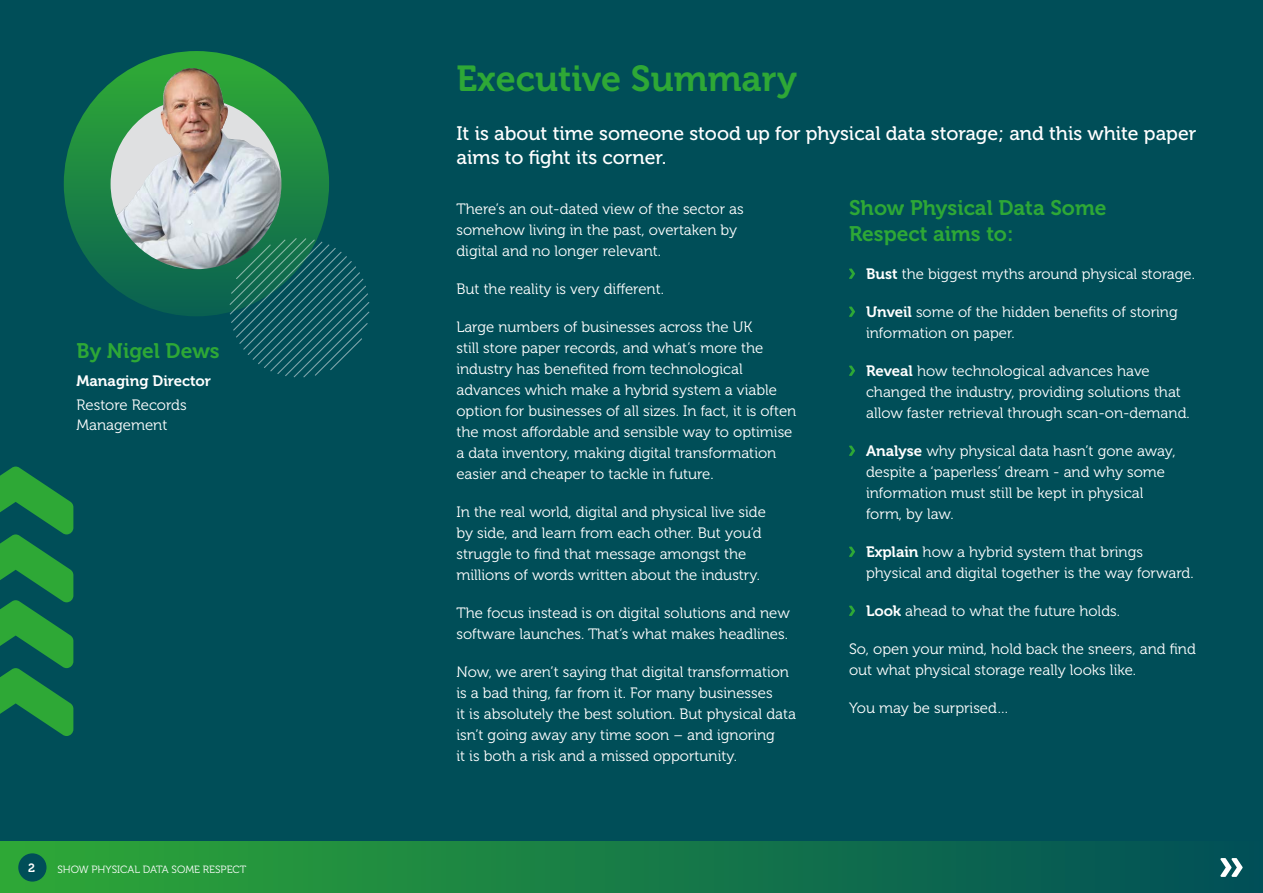
<style>
.page{position:relative;width:1263px;height:893px;background:#004e58}
.page>*{position:absolute;margin:0;border:0;box-sizing:border-box;transform-origin:0 0}
.t1{font:36px "Museo 700";color:#2ea836}
.t2{font:21px/25.5px "Museo 700";color:#2ea836}
.t3{font:19.5px/24px "Museo 500";color:#fff}
.t4{font:15px/21px "Museo 300";color:#fff}
.t5{font:15px "Museo 700";color:#fff}
.t6{font:12px "Museo 700";color:#fff}
.t7{font:10.5px "Museo 300";color:#fff}
.s1{font-family:"Museo 700"}
</style>
<div class="page">
<svg style="left:849px;top:269px;width:6px;height:10px"></svg>
<svg style="left:849px;top:307px;width:6px;height:10px"></svg>
<svg style="left:849px;top:366px;width:6px;height:10px"></svg>
<svg style="left:849px;top:446px;width:6px;height:10px"></svg>
<svg style="left:849px;top:547px;width:6px;height:10px"></svg>
<svg style="left:849px;top:606px;width:6px;height:10px"></svg>
<svg style="left:64px;top:51px;width:265px;height:265px"></svg>
<svg style="left:230px;top:238px;width:139px;height:139px"></svg>
<svg style="left:0;top:467px;width:73px;height:269px"></svg>
<img style="left:160px;top:68px;width:91px;height:77px">
<div style="left:0;top:842px;width:1263px;height:51px;background:linear-gradient(to right,#2fa836,#004f58)"></div>
<div style="left:18px;top:853px;width:29px;height:29px;background:#004e58;border-radius:50%"></div>
<svg style="left:1220px;top:858px;width:22px;height:19px"></svg>
<h2 class="t2" style="left:77px;top:338px;width:145px">By Nigel Dews</h2>
<p class="t5" style="left:77px;top:373px;width:136px">Managing Director</p>
<p class="t4" style="left:77px;top:395px;width:112px;line-height:19.5px">Restore Records<br>Management</p>
<p class="t6" style="left:28px;top:861px;width:8px">2</p>
<p class="t7" style="left:57px;top:864px;width:190px">SHOW PHYSICAL DATA SOME RESPECT</p>
<h1 class="t1" style="left:456px;top:58px;width:342px">Executive Summary</h1>
<h3 class="t3" style="left:456px;top:122px;width:741px">It is about time someone stood up for physical data storage; and this white paper aims to fight its corner.</h3>
<p class="t4" style="left:456px;top:198px;width:289px">There’s an out-dated view of the sector as somehow living in the past, overtaken by digital and no longer relevant.</p>
<p class="t4" style="left:456px;top:278px;width:209px">But the reality is very different.</p>
<p class="t4" style="left:456px;top:316px;width:341px">Large numbers of businesses across the UK<br>still store paper records, and what’s more the industry has benefited from technological advances which make a hybrid system a viable option for businesses of all sizes. In fact, it is often the most affordable and sensible way to optimise a data inventory, making digital transformation easier and cheaper to tackle in future.</p>
<p class="t4" style="left:456px;top:501px;width:311px">In the real world, digital and physical live side by side, and learn from each other. But you’d struggle to find that message amongst the millions of words written about the industry.</p>
<p class="t4" style="left:456px;top:602px;width:335px">The focus instead is on digital solutions and new software launches. That’s what makes headlines.</p>
<p class="t4" style="left:456px;top:662px;width:341px">Now, we aren’t saying that digital transformation is a bad thing, far from it. For many businesses<br>it is absolutely the best solution. But physical data isn’t going away any time soon – and ignoring<br>it is both a risk and a missed opportunity.</p>
<h2 class="t2" style="left:849px;top:196px;width:259px">Show Physical Data Some<br>Respect aims to:</h2>
<p class="t4" style="left:866px;top:263px;width:330px"><span class="s1">Bust</span> the biggest myths around physical storage.</p>
<p class="t4" style="left:866px;top:301px;width:313px"><span class="s1">Unveil</span> some of the hidden benefits of storing information on paper.</p>
<p class="t4" style="left:866px;top:360px;width:325px"><span class="s1">Reveal</span> how technological advances have changed the industry, providing solutions that allow faster retrieval through scan-on-demand.</p>
<p class="t4" style="left:866px;top:440px;width:311px"><span class="s1">Analyse</span> why physical data hasn’t gone away, despite a ‘paperless’ dream - and why some information must still be kept in physical form, by law.</p>
<p class="t4" style="left:866px;top:541px;width:329px"><span class="s1">Explain</span> how a hybrid system that brings physical and digital together is the way forward.</p>
<p class="t4" style="left:866px;top:601px;width:255px"><span class="s1">Look</span> ahead to what the future holds.</p>
<p class="t4" style="left:849px;top:639px;width:348px">So, open your mind, hold back the sneers, and find out what physical storage really looks like.</p>
<p class="t4" style="left:849px;top:698px;width:162px">You may be surprised…</p>
</div>
